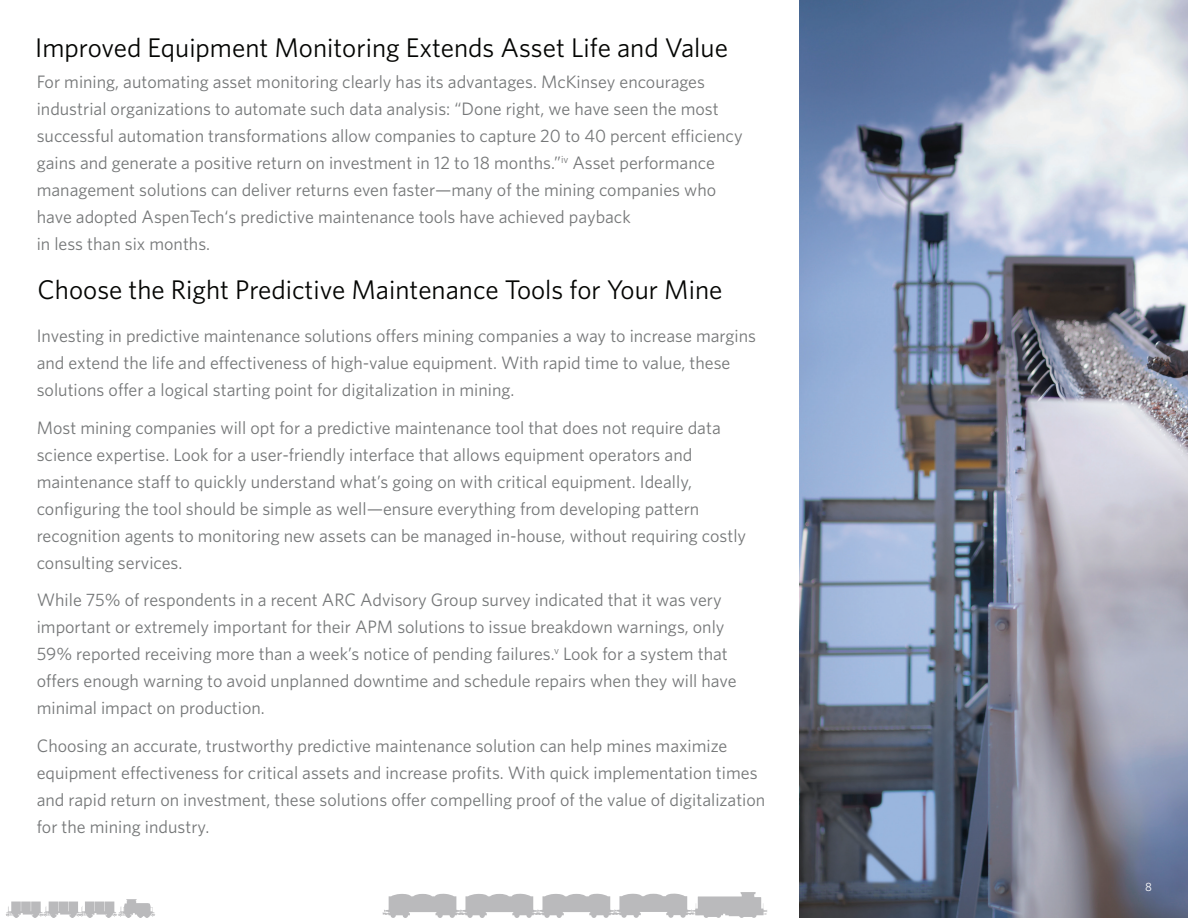
<style>
.page{position:relative;width:1188px;height:918px;background:#fff}
.page>*{position:absolute;margin:0;border:0;box-sizing:border-box;transform-origin:0 0}
.t1{font:27px "Whitney";color:#040503}
.t2{font:18px/27px "Whitney";color:#757778}
.t3{font:12px "Whitney";color:#fff}
</style>
<div class="page">
<img style="left:800px;top:0;width:388px;height:918px">
<svg style="left:6px;top:899px;width:149px;height:19px"></svg>
<svg style="left:382px;top:892px;width:385px;height:26px"></svg>
<h1 class="t1" style="left:35px;top:32px;width:694px">Improved Equipment Monitoring Extends Asset Life and Value</h1>
<p class="t2" style="left:37px;top:68px;width:707px">For mining, automating asset monitoring clearly has its advantages. McKinsey encourages industrial organizations to automate such data analysis: “Done right, we have seen the most successful automation transformations allow companies to capture 20 to 40 percent efficiency gains and generate a positive return on investment in 12 to 18 months.”<sup>iv</sup> Asset performance management solutions can deliver returns even faster—many of the mining companies who have adopted AspenTech‘s predictive maintenance tools have achieved payback<br>in less than six months.</p>
<h1 class="t1" style="left:37px;top:274px;width:686px">Choose the Right Predictive Maintenance Tools for Your Mine</h1>
<p class="t2" style="left:37px;top:322px;width:721px">Investing in predictive maintenance solutions offers mining companies a way to increase margins and extend the life and effectiveness of high-value equipment. With rapid time to value, these solutions offer a logical starting point for digitalization in mining.</p>
<p class="t2" style="left:37px;top:413px;width:711px">Most mining companies will opt for a predictive maintenance tool that does not require data science expertise. Look for a user-friendly interface that allows equipment operators and maintenance staff to quickly understand what’s going on with critical equipment. Ideally, configuring the tool should be simple as well—ensure everything from developing pattern recognition agents to monitoring new assets can be managed in-house, without requiring costly consulting services.</p>
<p class="t2" style="left:37px;top:586px;width:701px">While 75% of respondents in a recent ARC Advisory Group survey indicated that it was very important or extremely important for their APM solutions to issue breakdown warnings, only 59% reported receiving more than a week’s notice of pending failures.<sup>v</sup> Look for a system that offers enough warning to avoid unplanned downtime and schedule repairs when they will have minimal impact on production.</p>
<p class="t2" style="left:37px;top:731px;width:730px">Choosing an accurate, trustworthy predictive maintenance solution can help mines maximize equipment effectiveness for critical assets and increase profits. With quick implementation times and rapid return on investment, these solutions offer compelling proof of the value of digitalization for the mining industry.</p>
<p class="t3" style="left:1145px;top:880px;width:8px">8</p>
</div>
